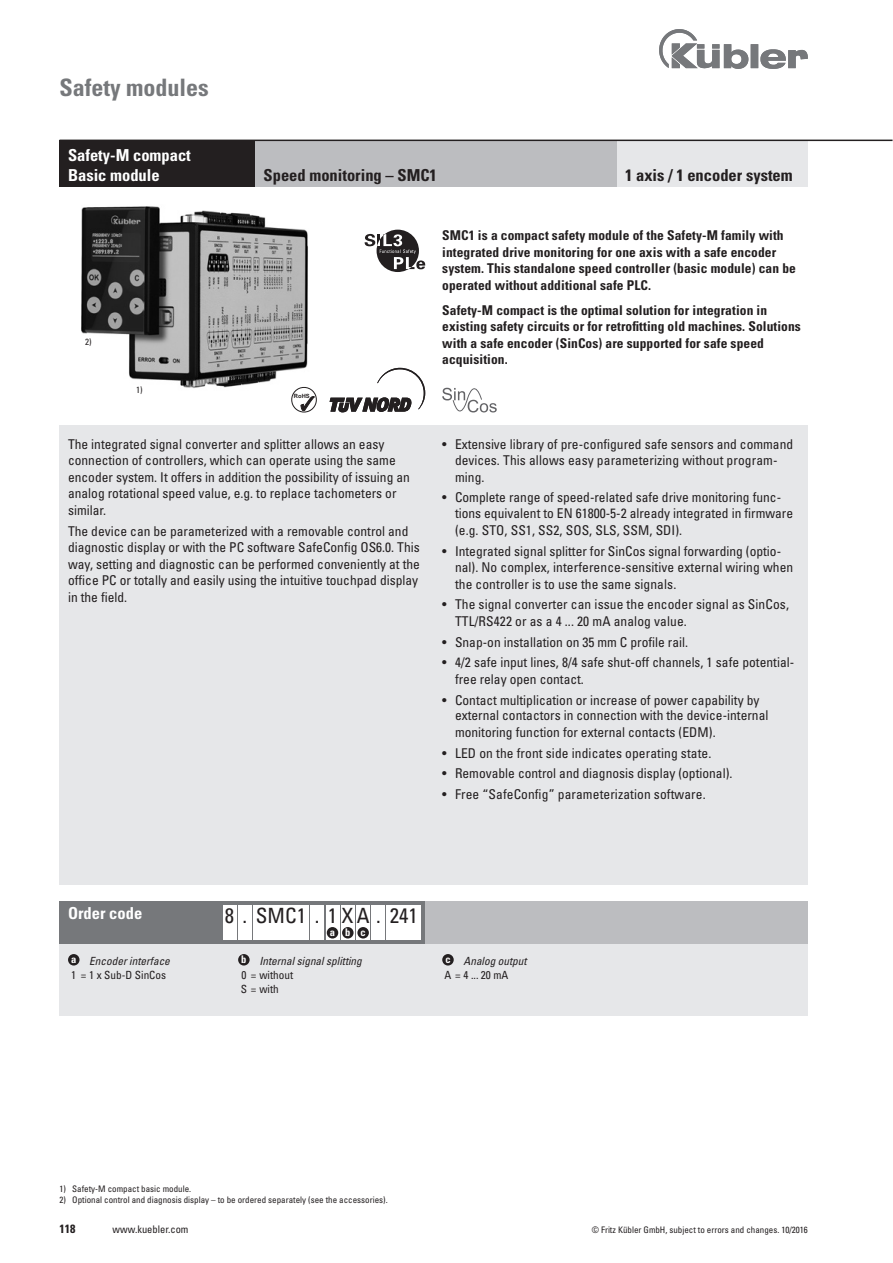
<style>
.page{position:relative;width:893px;height:1263px;background:#fff}
.page>*{position:absolute;margin:0;border:0;box-sizing:border-box;transform-origin:0 0}
.t1{font:700 condensed 24px "Univers";color:#76787b}
.t2{font:condensed 21px "Univers";color:#231f20}
.t3{font:700 condensed 16.5px "Univers";color:#231f20}
.Head_schwarz{font:700 condensed 16.5px "Univers";color:#fff}
.Bestellschlüssel{font:condensed 13.5px/16.5px "Univers";color:#231f20}
._9_Text_fett{font:700 condensed 13.5px/16.5px "Univers";letter-spacing:.005em;color:#231f20}
.t4{font:700 condensed 12px "Univers";color:#231f20}
.Bestellschlüssel-2{font:italic condensed 11.25px "Univers";color:#231f20}
.Vorzug{font:condensed 11.25px "Univers";color:#231f20}
.t5{font:condensed 10.5px "Univers";color:#231f20}
.t6{font:700 condensed 10.5px "Univers";color:#fff}
.Fußnote{font:condensed 9px "Univers";color:#231f20}
.Bestellschlüssel-3{font:condensed 9px "Univers";color:#231f20}
.t7{font:700 5.85px "Arial";color:#231f20}
</style>
<div class="page">
<img style="left:659px;top:30px;width:149px;height:38px">
<img style="left:81px;top:206px;width:290px;height:207px">
<div style="left:60px;top:425px;width:748px;height:459px;background:#e6e7e9"></div>
<div style="left:377px;top:230px;width:42px;height:42px;background:#231f20;border-radius:50%"></div>
<svg style="left:365px;top:234px;width:60px;height:35px"></svg>
<div style="left:60px;top:901px;width:748px;height:115px;background:#e6e7e9"></div>
<svg style="left:291px;top:387px;width:26px;height:25px"></svg>
<svg style="left:330px;top:368px;width:95px;height:44px"></svg>
<svg style="left:442px;top:388px;width:55px;height:24px"></svg>
<div style="left:60px;top:901px;width:365px;height:43px;background:#76787b"></div>
<div style="left:68px;top:954px;width:12px;height:11px;background:#231f20;border-radius:50%"></div>
<div style="left:238px;top:954px;width:12px;height:11px;background:#231f20;border-radius:50%"></div>
<div style="left:442px;top:954px;width:12px;height:11px;background:#231f20;border-radius:50%"></div>
<div style="left:617px;top:140px;width:191px;height:47px;background:#e6e7e9"></div>
<div style="left:60px;top:140px;width:195px;height:47px;background:#231f20"></div>
<div style="left:255px;top:140px;width:362px;height:47px;background:#bcbdc0"></div>
<div style="left:238px;top:906px;width:14px;height:34px;background:#fff"></div>
<div style="left:253px;top:906px;width:56px;height:34px;background:#fff"></div>
<div style="left:310px;top:906px;width:14px;height:34px;background:#fff"></div>
<div style="left:372px;top:906px;width:13px;height:34px;background:#fff"></div>
<div style="left:326px;top:906px;width:13px;height:34px;background:#fff"></div>
<div style="left:327px;top:927px;width:11px;height:11px;background:#231f20;border-radius:50%"></div>
<div style="left:341px;top:906px;width:14px;height:34px;background:#fff"></div>
<div style="left:342px;top:927px;width:12px;height:11px;background:#231f20;border-radius:50%"></div>
<div style="left:356px;top:906px;width:14px;height:34px;background:#fff"></div>
<div style="left:357px;top:927px;width:12px;height:11px;background:#231f20;border-radius:50%"></div>
<div style="left:223px;top:906px;width:13px;height:34px;background:#fff"></div>
<div style="left:387px;top:906px;width:34px;height:34px;background:#fff"></div>
<div style="left:425px;top:901px;width:383px;height:43px;background:#bcbdc0"></div>
<hr style="left:60px;top:140px;width:832px;height:1px;background:#231f20">
<p class="t1" style="left:60px;top:72px;width:151px">Safety modules</p>
<p class="Head_schwarz" style="left:68px;top:145px;width:124px">Safety-M compact</p>
<p class="Head_schwarz" style="left:68px;top:165px;width:93px">Basic module</p>
<p class="t3" style="left:264px;top:165px;width:175px">Speed monitoring – SMC1</p>
<p class="t3" style="left:625px;top:165px;width:169px">1 axis / 1 encoder system</p>
<p class="Bestellschlüssel-3" style="left:85px;top:336px;width:8px">2)</p>
<p class="Bestellschlüssel-3" style="left:136px;top:384px;width:8px">1)</p>
<p class="t7" style="left:294px;top:392px;width:17px">RoHS</p>
<p class="Bestellschlüssel" style="left:68px;top:435px;width:343px">The integrated signal converter and splitter allows an easy connection of controllers, which can operate using the same encoder system. It offers in addition the possibility of issuing an analog rotational speed value, e.g. to replace tachometers or similar.</p>
<p class="Bestellschlüssel" style="left:68px;top:522px;width:353px">The device can be parameterized with a removable control and diagnostic display or with the PC software SafeConfig OS6.0. This way, setting and diagnostic can be performed conveniently at the office PC or totally and easily using the intuitive touchpad display in the field.</p>
<p class="_9_Text_fett" style="left:442px;top:227px;width:355px">SMC1 is a compact safety module of the Safety-M family with integrated drive monitoring for one axis with a safe encoder system. This standalone speed controller (basic module) can be operated without additional safe PLC.</p>
<p class="_9_Text_fett" style="left:442px;top:302px;width:360px">Safety-M compact is the optimal solution for integration in existing safety circuits or for retrofitting old machines. Solutions with a safe encoder (SinCos) are supported for safe speed acquisition.</p>
<p class="Bestellschlüssel" style="left:455px;top:435px;width:340px;text-indent:-13px">• Extensive library of pre-configured safe sensors and command devices. This allows easy parameterizing without program&shy;ming.</p>
<p class="Bestellschlüssel" style="left:455px;top:488px;width:340px;text-indent:-13px">• Complete range of speed-related safe drive monitoring func&shy;tions equivalent to EN 61800-5-2 already integrated in firmware (e.g. STO, SS1, SS2, SOS, SLS, SSM, SDI).</p>
<p class="Bestellschlüssel" style="left:455px;top:542px;width:340px;text-indent:-13px">• Integrated signal splitter for SinCos signal forwarding (optio&shy;nal). No complex, interference-sensitive external wiring when the controller is to use the same signals.</p>
<p class="Bestellschlüssel" style="left:455px;top:596px;width:335px;text-indent:-13px">• The signal converter can issue the encoder signal as SinCos,<br>TTL/RS422 or as a 4 ... 20 mA analog value.</p>
<p class="Bestellschlüssel" style="left:442px;top:633px;width:247px">• Snap-on installation on 35 mm C profile rail.</p>
<p class="Bestellschlüssel" style="left:455px;top:654px;width:341px;text-indent:-13px">• 4/2 safe input lines, 8/4 safe shut-off channels, 1 safe potential&shy;free relay open contact.</p>
<p class="Bestellschlüssel" style="left:455px;top:691px;width:315px;text-indent:-13px">• Contact multiplication or increase of power capability by external contactors in connection with the device-internal monitoring function for external contacts (EDM).</p>
<p class="Bestellschlüssel" style="left:442px;top:744px;width:271px">• LED on the front side indicates operating state.</p>
<p class="Bestellschlüssel" style="left:442px;top:765px;width:292px">• Removable control and diagnosis display (optional).</p>
<p class="Bestellschlüssel" style="left:442px;top:786px;width:265px">• Free “SafeConfig” parameterization software.</p>
<p class="Head_schwarz" style="left:68px;top:903px;width:76px">Order code</p>
<p class="t6" style="left:71px;top:953px;width:7px">a</p>
<p class="Bestellschlüssel-2" style="left:89px;top:953px;width:82px">Encoder interface</p>
<p class="Vorzug" style="left:71px;top:968px;width:96px">1 = 1 x Sub-D SinCos</p>
<p class="t2" style="left:225px;top:903px;width:195px">8 . SMC1 . 1 XA . 241</p>
<p class="t6" style="left:330px;top:926px;width:7px">a</p>
<p class="t6" style="left:345px;top:926px;width:7px">b</p>
<p class="t6" style="left:360px;top:926px;width:7px">c</p>
<p class="t6" style="left:241px;top:953px;width:7px">b</p>
<p class="Bestellschlüssel-2" style="left:259px;top:953px;width:104px">Internal signal splitting</p>
<p class="Vorzug" style="left:241px;top:968px;width:53px">0 = without</p>
<p class="Vorzug" style="left:241px;top:982px;width:40px">S = with</p>
<p class="t6" style="left:445px;top:953px;width:7px">c</p>
<p class="Bestellschlüssel-2" style="left:463px;top:953px;width:65px">Analog output</p>
<p class="Vorzug" style="left:445px;top:968px;width:65px">A = 4 ... 20 mA</p>
<p class="Fußnote" style="left:60px;top:1183px;width:133px">1) Safety-M compact basic module.</p>
<p class="Fußnote" style="left:60px;top:1194px;width:330px">2) Optional control and diagnosis display – to be ordered separately (see the accessories).</p>
<p class="t4" style="left:60px;top:1221px;width:17px">118</p>
<p class="t5" style="left:113px;top:1223px;width:77px">www.kuebler.com</p>
<p class="Fußnote" style="left:592px;top:1224px;width:218px">© Fritz Kübler GmbH, subject to errors and changes. 10/2016</p>
</div>
